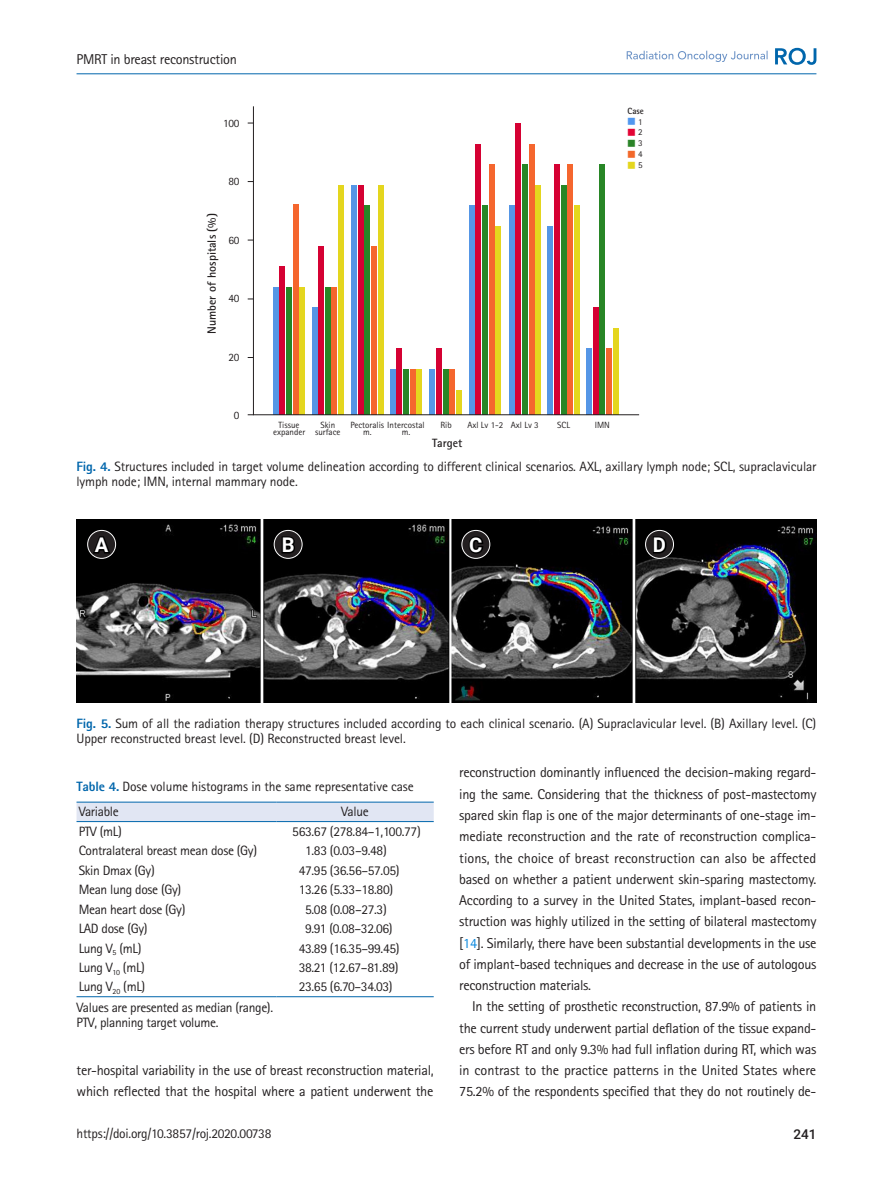
<style>
.page{position:relative;width:893px;height:1191px;background:#fff}
.page>*{position:absolute;margin:0;border:0;box-sizing:border-box;transform-origin:0 0}
.t1{font:700 20.25px "Roboto";color:#fff}
.body{font:14.25px/21.3px "Rotis Sans Serif Std";letter-spacing:-.02em;color:#231f20;text-align:justify}
.fig-caption{font:13.5px/15px "Rotis Sans Serif Std";letter-spacing:-.01em;color:#231f20}
.tbody{font:13.5px "Rotis Sans Serif Std";letter-spacing:-.025em;color:#231f20}
.table-wrap-foot{font:13.5px "Rotis Sans Serif Std";letter-spacing:-.025em;color:#231f20}
.table-caption{font:13.5px "Rotis Sans Serif Std";letter-spacing:-.01em;color:#231f20}
.t2{font:500 13.5px "Roboto";color:#231f20}
.t3{font:700 12px "Rotis Sans Serif Std";color:#231f20}
.t4{font:11.25px "Rotis Sans Serif Std";color:#231f20}
.t5{font:9px/7.5px "Rotis Sans Serif Std";color:#231f20;text-align:center}
.t6{font:700 9px "Rotis Sans Serif Std";color:#231f20}
.t7{font:300 9px "Ko Pub Dotum";color:#5197ef}
.t8{font:300 9px "Ko Pub Dotum";color:#e30435}
.t9{font:300 9px "Ko Pub Dotum";color:#2b8428}
.t10{font:300 9px "Ko Pub Dotum";color:#f2682a}
.t11{font:300 9px "Ko Pub Dotum";color:#e4d61e}
.s1{font-family:"Rotis Sans Serif Std";font-weight:400;color:#231f20}
.s2{font-weight:800;color:#0066ac}
.s3{color:#0b88de}
</style>
<div class="page">
<svg style="left:253px;top:106px;width:387px;height:309px"></svg>
<img style="left:77px;top:519px;width:739px;height:184px">
<div style="left:77px;top:803px;width:357px;height:18px;background:#e1e6f3"></div>
<hr style="left:77px;top:996px;width:199px;height:1px;background:#0066ac">
<hr style="left:276px;top:996px;width:158px;height:1px;background:#0066ac">
<hr style="left:77px;top:802px;width:199px;height:1px;background:#0066ac">
<hr style="left:276px;top:802px;width:158px;height:1px;background:#0066ac">
<hr style="left:77px;top:821px;width:199px;height:1px;background:#0066ac">
<hr style="left:276px;top:821px;width:158px;height:1px;background:#0066ac">
<svg style="left:274px;top:530px;width:28px;height:28px"></svg>
<div style="left:274px;top:530px;width:29px;height:29px;border:1px solid #fff;border-radius:50%"></div>
<svg style="left:280px;top:534px;width:17px;height:21px"></svg>
<div style="left:646px;top:530px;width:27px;height:28px;background:#231f20;border-radius:50%"></div>
<div style="left:645px;top:530px;width:29px;height:29px;border:1px solid #fff;border-radius:50%"></div>
<svg style="left:653px;top:534px;width:16px;height:21px"></svg>
<svg style="left:88px;top:530px;width:28px;height:28px"></svg>
<div style="left:87px;top:530px;width:29px;height:29px;border:1px solid #fff;border-radius:50%"></div>
<svg style="left:91px;top:535px;width:21px;height:20px"></svg>
<svg style="left:462px;top:530px;width:28px;height:28px"></svg>
<div style="left:461px;top:530px;width:29px;height:29px;border:1px solid #fff;border-radius:50%"></div>
<svg style="left:467px;top:534px;width:18px;height:21px"></svg>
<hr style="left:77px;top:73px;width:739px;height:1px;background:#0066ac">
<svg style="left:775px;top:48px;width:41px;height:17px"></svg>
<svg style="left:627px;top:51px;width:141px;height:11px"></svg>
<p class="body" style="left:77px;top:48px;width:162px">PMRT in breast reconstruction</p>
<p class="t4" style="left:223px;top:116px;width:18px">100</p>
<p class="t4" style="left:228px;top:175px;width:13px">80</p>
<p class="t3" style="left:204px;top:334px;width:122px;rotate:-90deg">Number of hospitals (%)</p>
<p class="t4" style="left:228px;top:233px;width:13px">60</p>
<p class="t4" style="left:228px;top:292px;width:13px">40</p>
<p class="t4" style="left:228px;top:350px;width:13px">20</p>
<p class="t4" style="left:234px;top:409px;width:7px">0</p>
<p class="t6" style="left:628px;top:105px;width:18px">Case</p>
<p class="t7" style="left:628px;top:117px;width:16px">■ <span class="s1">1</span></p>
<p class="t8" style="left:628px;top:128px;width:17px">■ <span class="s1">2</span></p>
<p class="t9" style="left:628px;top:139px;width:17px">■ <span class="s1">3</span></p>
<p class="t10" style="left:628px;top:149px;width:17px">■ <span class="s1">4</span></p>
<p class="t11" style="left:628px;top:160px;width:17px">■ <span class="s1">5</span></p>
<p class="t5" style="left:273px;top:421px;width:34px">Tissue expander</p>
<p class="t5" style="left:315px;top:421px;width:27px">Skin surface</p>
<p class="t5" style="left:363px;top:421px;width:63px;text-align:left;text-indent:-13px">Pectoralis Intercostal m.</p>
<p class="t5" style="left:402px;top:428px;width:10px">m.</p>
<p class="t5" style="left:440px;top:421px;width:13px">Rib</p>
<p class="t5" style="left:467px;top:421px;width:37px">Axl Lv 1-2</p>
<p class="t5" style="left:511px;top:421px;width:29px">Axl Lv 3</p>
<p class="t5" style="left:557px;top:421px;width:14px">SCL</p>
<p class="t5" style="left:595px;top:421px;width:17px">IMN</p>
<p class="t3" style="left:432px;top:435px;width:32px">Target</p>
<p class="fig-caption" style="left:77px;top:458px;width:741px"><span class="s2">Fig. 4.</span> Structures included in target volume delineation according to different clinical scenarios. AXL, axillary lymph node; SCL, supraclavicular lymph node; IMN, internal mammary node.</p>
<p class="t1" style="left:95px;top:531px;width:15px">A</p>
<p class="t1" style="left:282px;top:531px;width:14px">B</p>
<p class="t1" style="left:469px;top:531px;width:15px">C</p>
<p class="t1" style="left:653px;top:531px;width:15px">D</p>
<p class="fig-caption" style="left:77px;top:716px;width:741px"><span class="s2">Fig. 5.</span> Sum of all the radiation therapy structures included according to each clinical scenario. (A) Supraclavicular level. (B) Axillary level. (C)<br>Upper reconstructed breast level. (D) Reconstructed breast level.</p>
<p class="body" style="left:459px;top:762px;width:359px">reconstruction dominantly influenced the decision-making regard&shy;ing the same. Considering that the thickness of post-mastectomy spared skin flap is one of the major determinants of one-stage im&shy;mediate reconstruction and the rate of reconstruction complica&shy;tions, the choice of breast reconstruction can also be affected based on whether a patient underwent skin-sparing mastectomy.<br>According to a survey in the United States, implant-based recon&shy;struction was highly utilized in the setting of bilateral mastectomy [<span class="s3">14</span>]. Similarly, there have been substantial developments in the use of implant-based techniques and decrease in the use of autologous reconstruction materials.</p>
<p class="body" style="left:459px;top:995px;width:359px;text-indent:13px">In the setting of prosthetic reconstruction, 87.9% of patients in the current study underwent partial deflation of the tissue expand&shy;ers before RT and only 9.3% had full inflation during RT, which was in contrast to the practice patterns in the United States where 75.2% of the respondents specified that they do not routinely de-</p>
<p class="table-caption" style="left:77px;top:778px;width:339px"><span class="s2">Table 4.</span> Dose volume histograms in the same representative case</p>
<p class="tbody" style="left:79px;top:803px;width:42px">Variable</p>
<p class="tbody" style="left:341px;top:803px;width:29px">Value</p>
<p class="tbody" style="left:79px;top:823px;width:45px">PTV (mL)</p>
<p class="tbody" style="left:292px;top:823px;width:130px">563.67 (278.84–1,100.77)</p>
<p class="tbody" style="left:79px;top:842px;width:180px">Contralateral breast mean dose (Gy)</p>
<p class="tbody" style="left:305px;top:842px;width:83px">1.83 (0.03–9.48)</p>
<p class="tbody" style="left:79px;top:862px;width:78px">Skin Dmax (Gy)</p>
<p class="tbody" style="left:299px;top:862px;width:102px">47.95 (36.56–57.05)</p>
<p class="tbody" style="left:79px;top:881px;width:104px">Mean lung dose (Gy)</p>
<p class="tbody" style="left:299px;top:881px;width:96px">13.26 (5.33–18.80)</p>
<p class="tbody" style="left:79px;top:901px;width:108px">Mean heart dose (Gy)</p>
<p class="tbody" style="left:305px;top:901px;width:83px">5.08 (0.08–27.3)</p>
<p class="tbody" style="left:79px;top:920px;width:70px">LAD dose (Gy)</p>
<p class="tbody" style="left:305px;top:920px;width:89px">9.91 (0.08–32.06)</p>
<p class="tbody" style="left:79px;top:940px;width:64px">Lung V<sub>5</sub> (mL)</p>
<p class="tbody" style="left:299px;top:940px;width:102px">43.89 (16.35–99.45)</p>
<p class="tbody" style="left:79px;top:959px;width:68px">Lung V<sub>10</sub> (mL)</p>
<p class="tbody" style="left:299px;top:959px;width:101px">38.21 (12.67–81.89)</p>
<p class="tbody" style="left:79px;top:979px;width:68px">Lung V<sub>20</sub> (mL)</p>
<p class="tbody" style="left:299px;top:979px;width:96px">23.65 (6.70–34.03)</p>
<p class="table-wrap-foot" style="left:77px;top:1000px;width:198px">Values are presented as median (range).</p>
<p class="table-wrap-foot" style="left:77px;top:1015px;width:144px">PTV, planning target volume.</p>
<p class="body" style="left:77px;top:1059px;width:359px">ter-hospital variability in the use of breast reconstruction material, which reflected that the hospital where a patient underwent the</p>
<p class="fig-caption" style="left:77px;top:1126px;width:196px">https://doi.org/10.3857/roj.2020.00738</p>
<p class="t2" style="left:793px;top:1124px;width:25px">241</p>
</div>
